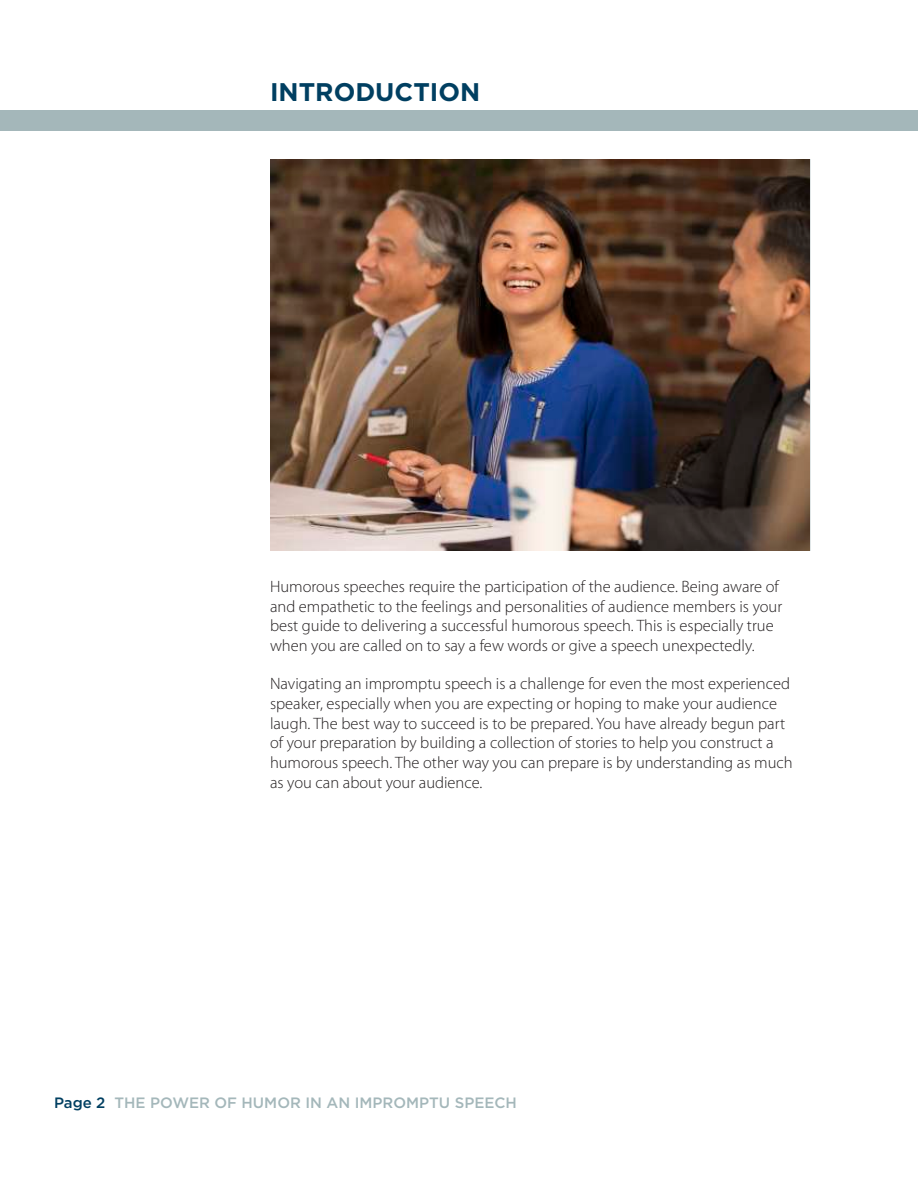
<style>
.page{position:relative;width:918px;height:1188px;background:#fff}
.page>*{position:absolute;margin:0;border:0;box-sizing:border-box;transform-origin:0 0}
.t1{font:700 25.5px "Gotham";color:#003f61}
.t2{font:300 16.5px/19.8px "Myriad Pro";color:#231f20}
.t3{font:500 15px "Gotham";color:#a4b7ba}
.s1{color:#003f61}
</style>
<div class="page">
<div style="left:0;top:111px;width:918px;height:20px;background:#a4b7ba"></div>
<img style="left:270px;top:159px;width:540px;height:392px">
<h1 class="t1" style="left:270px;top:81px;width:212px">INTRODUCTION</h1>
<p class="t2" style="left:270px;top:578px;width:514px">Humorous speeches require the participation of the audience. Being aware of and empathetic to the feelings and personalities of audience members is your best guide to delivering a successful humorous speech. This is especially true when you are called on to say a few words or give a speech unexpectedly.</p>
<p class="t2" style="left:270px;top:675px;width:524px">Navigating an impromptu speech is a challenge for even the most experienced speaker, especially when you are expecting or hoping to make your audience laugh. The best way to succeed is to be prepared. You have already begun part of your preparation by building a collection of stories to help you construct a humorous speech. The other way you can prepare is by understanding as much as you can about your audience.</p>
<p class="t3" style="left:54px;top:1096px;width:464px"><span class="s1">Page 2</span> THE POWER OF HUMOR IN AN IMPROMPTU SPEECH</p>
</div>
